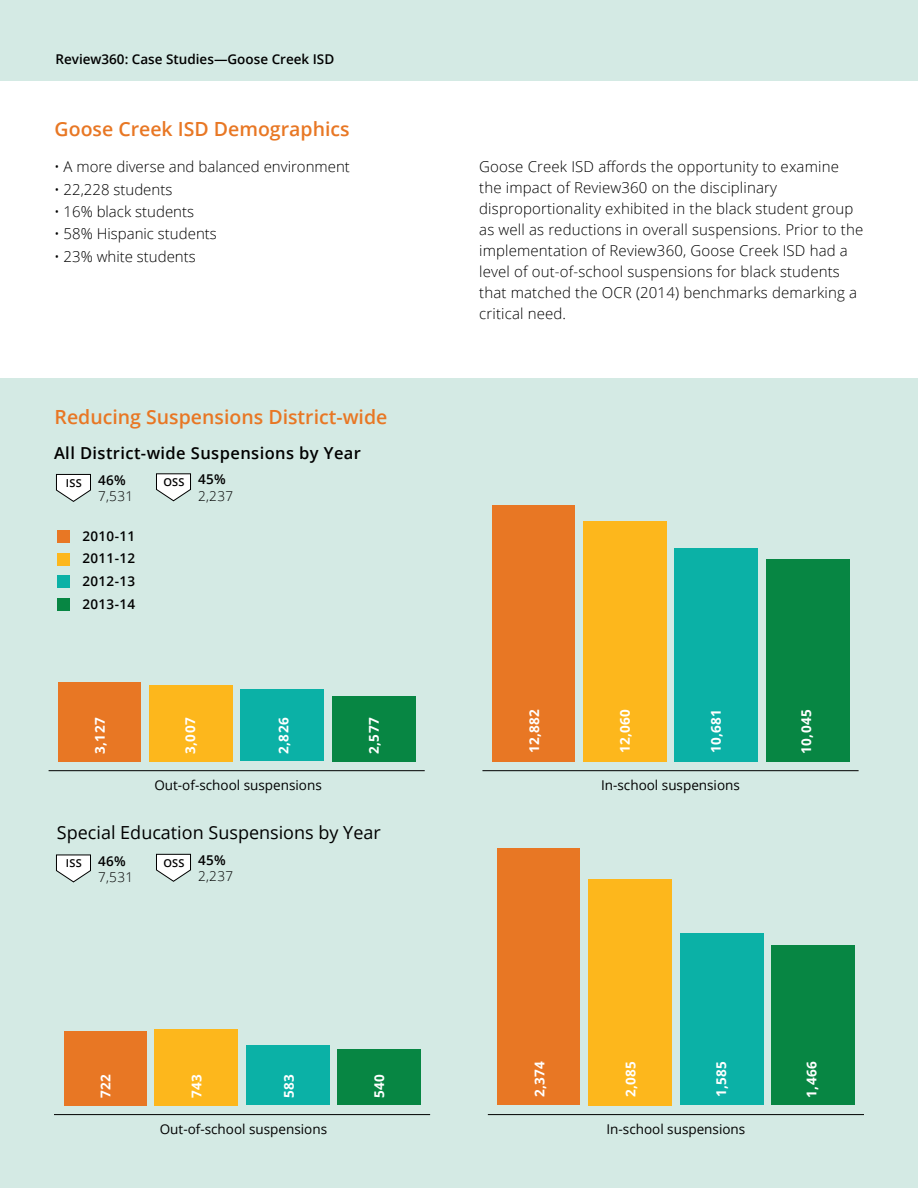
<style>
.page{position:relative;width:918px;height:1188px;background:#fff}
.page>*{position:absolute;margin:0;border:0;box-sizing:border-box;transform-origin:0 0}
.t1{font:600 19.5px "Open Sans";color:#e87724}
.t2{font:18px "Open Sans";color:#000}
.t3{font:600 16.5px "Open Sans";letter-spacing:.025em;color:#000}
.t4{font:300 15px/21px "Open Sans";letter-spacing:.01em;color:#000}
.t5{font:13.5px "Open Sans";color:#000}
.t6{font:700 13.5px "Open Sans";letter-spacing:.025em;color:#fff}
.t7{font:600 13.5px "Open Sans";color:#000}
.t8{font:300 13.5px "Open Sans";letter-spacing:.025em;color:#000}
.t9{font:600 10.95px "Open Sans";letter-spacing:.025em;color:#000}
</style>
<div class="page">
<div style="left:0;top:378px;width:918px;height:810px;background:#d4eae4"></div>
<div style="left:0;top:0;width:918px;height:81px;background:#d4eae4"></div>
<div style="left:57px;top:530px;width:13px;height:13px;background:#e87724"></div>
<div style="left:57px;top:576px;width:13px;height:12px;background:#0bb1a6"></div>
<div style="left:57px;top:553px;width:13px;height:12px;background:#fdb71c"></div>
<div style="left:57px;top:599px;width:13px;height:12px;background:#078643"></div>
<div style="left:492px;top:505px;width:83px;height:256px;background:#e87724"></div>
<div style="left:583px;top:521px;width:83px;height:240px;background:#fdb71c"></div>
<div style="left:675px;top:548px;width:83px;height:213px;background:#0bb1a6"></div>
<div style="left:766px;top:559px;width:83px;height:202px;background:#078643"></div>
<div style="left:497px;top:849px;width:83px;height:256px;background:#e87724"></div>
<div style="left:589px;top:879px;width:83px;height:226px;background:#fdb71c"></div>
<div style="left:680px;top:934px;width:83px;height:171px;background:#0bb1a6"></div>
<div style="left:771px;top:945px;width:83px;height:160px;background:#078643"></div>
<div style="left:58px;top:682px;width:83px;height:79px;background:#e87724"></div>
<div style="left:149px;top:685px;width:83px;height:76px;background:#fdb71c"></div>
<div style="left:241px;top:690px;width:83px;height:71px;background:#0bb1a6"></div>
<div style="left:332px;top:696px;width:83px;height:65px;background:#078643"></div>
<div style="left:246px;top:1045px;width:83px;height:60px;background:#0bb1a6"></div>
<div style="left:64px;top:1031px;width:83px;height:74px;background:#e87724"></div>
<div style="left:155px;top:1029px;width:83px;height:76px;background:#fdb71c"></div>
<div style="left:338px;top:1050px;width:83px;height:55px;background:#078643"></div>
<hr style="left:482px;top:770px;width:377px;height:1px;background:#000">
<hr style="left:488px;top:1114px;width:376px;height:1px;background:#000">
<hr style="left:49px;top:770px;width:376px;height:1px;background:#000">
<hr style="left:54px;top:1114px;width:376px;height:1px;background:#000">
<svg style="left:56px;top:854px;width:35px;height:29px"></svg>
<svg style="left:56px;top:474px;width:35px;height:28px"></svg>
<svg style="left:156px;top:854px;width:35px;height:28px"></svg>
<svg style="left:156px;top:473px;width:35px;height:29px"></svg>
<p class="t7" style="left:55px;top:50px;width:280px">Review360: Case Studies—Goose Creek ISD</p>
<h1 class="t1" style="left:55px;top:116px;width:297px">Goose Creek ISD Demographics</h1>
<p class="t4" style="left:54px;top:156px;width:297px">• A more diverse and balanced environment</p>
<p class="t4" style="left:54px;top:178px;width:120px">• 22,228 students</p>
<p class="t4" style="left:54px;top:201px;width:142px">• 16% black students</p>
<p class="t4" style="left:54px;top:223px;width:164px">• 58% Hispanic students</p>
<p class="t4" style="left:54px;top:245px;width:143px">• 23% white students</p>
<h1 class="t1" style="left:55px;top:404px;width:334px">Reducing Suspensions District-wide</h1>
<p class="t3" style="left:54px;top:441px;width:309px">All District-wide Suspensions by Year</p>
<p class="t7" style="left:98px;top:471px;width:29px">46%</p>
<p class="t8" style="left:98px;top:487px;width:37px">7,531</p>
<p class="t9" style="left:66px;top:475px;width:17px">ISS</p>
<p class="t9" style="left:163px;top:475px;width:23px">OSS</p>
<p class="t7" style="left:83px;top:527px;width:54px">2010-11</p>
<p class="t7" style="left:83px;top:572px;width:54px">2012-13</p>
<p class="t7" style="left:83px;top:549px;width:54px">2011-12</p>
<p class="t7" style="left:83px;top:595px;width:54px">2013-14</p>
<p class="t7" style="left:198px;top:470px;width:29px">45%</p>
<p class="t8" style="left:198px;top:486px;width:37px">2,237</p>
<p class="t6" style="left:91px;top:754px;width:38px;rotate:-90deg">3,127</p>
<p class="t6" style="left:181px;top:754px;width:38px;rotate:-90deg">3,007</p>
<p class="t6" style="left:274px;top:754px;width:38px;rotate:-90deg">2,826</p>
<p class="t5" style="left:154px;top:776px;width:169px">Out-of-school suspensions</p>
<p class="t6" style="left:364px;top:754px;width:38px;rotate:-90deg">2,577</p>
<p class="t2" style="left:57px;top:820px;width:325px">Special Education Suspensions by Year</p>
<p class="t7" style="left:98px;top:851px;width:29px">46%</p>
<p class="t8" style="left:98px;top:868px;width:37px">7,531</p>
<p class="t9" style="left:66px;top:856px;width:17px">ISS</p>
<p class="t9" style="left:163px;top:855px;width:23px">OSS</p>
<p class="t7" style="left:198px;top:851px;width:29px">45%</p>
<p class="t8" style="left:198px;top:867px;width:37px">2,237</p>
<p class="t6" style="left:96px;top:1098px;width:25px;rotate:-90deg">722</p>
<p class="t6" style="left:187px;top:1098px;width:25px;rotate:-90deg">743</p>
<p class="t6" style="left:279px;top:1098px;width:25px;rotate:-90deg">583</p>
<p class="t5" style="left:160px;top:1120px;width:169px">Out-of-school suspensions</p>
<p class="t6" style="left:370px;top:1098px;width:25px;rotate:-90deg">540</p>
<p class="t4" style="left:479px;top:156px;width:386px">Goose Creek ISD affords the opportunity to examine the impact of Review360 on the disciplinary disproportionality exhibited in the black student group as well as reductions in overall suspensions. Prior to the implementation of Review360, Goose Creek ISD had a level of out-of-school suspensions for black students that matched the OCR (2014) benchmarks demarking a critical need.</p>
<p class="t6" style="left:525px;top:753px;width:46px;rotate:-90deg">12,882</p>
<p class="t6" style="left:616px;top:753px;width:46px;rotate:-90deg">12,060</p>
<p class="t6" style="left:706px;top:753px;width:46px;rotate:-90deg">10,681</p>
<p class="t5" style="left:601px;top:776px;width:140px">In-school suspensions</p>
<p class="t6" style="left:797px;top:754px;width:46px;rotate:-90deg">10,045</p>
<p class="t6" style="left:530px;top:1097px;width:38px;rotate:-90deg">2,374</p>
<p class="t6" style="left:621px;top:1097px;width:38px;rotate:-90deg">2,085</p>
<p class="t6" style="left:712px;top:1097px;width:38px;rotate:-90deg">1,585</p>
<p class="t5" style="left:607px;top:1120px;width:140px">In-school suspensions</p>
<p class="t6" style="left:802px;top:1098px;width:38px;rotate:-90deg">1,466</p>
</div>
